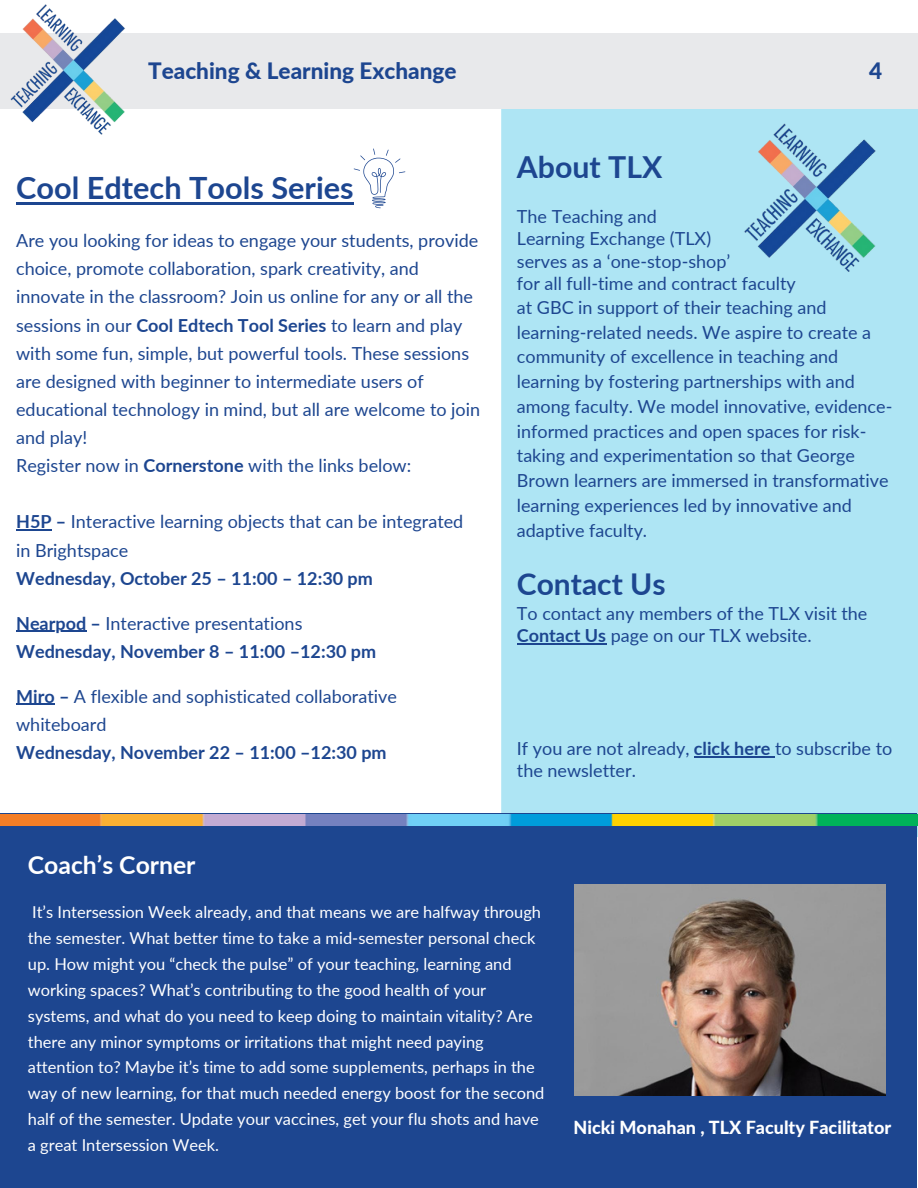
<style>
.page{position:relative;width:918px;height:1188px;background:#fff}
.page>*{position:absolute;margin:0;border:0;box-sizing:border-box;transform-origin:0 0}
.t1{font:700 30.75px "Lato";color:#1d4690}
.t2{font:700 30.3px "Lato";color:#1d4690}
.t3{font:700 30px "Lato";color:#1d4690}
.t4{font:700 24.75px "Lato";color:#fff}
.t5{font:800 22.5px "Lato";color:#1d4690}
.t6{font:18px/24.8px "Lato";color:#1d4690}
.t7{font:700 18px "Lato";color:#1d4690}
.t8{font:800 18px "Lato";color:#fff}
.t9{font:16.5px/25.8px "Lato";color:#fff}
.s1{font-weight:700}
</style>
<div class="page">
<div style="left:501px;top:109px;width:417px;height:728px;background:#aee5f4"></div>
<div style="left:0;top:34px;width:918px;height:75px;background:#e8e9eb"></div>
<img style="left:0;top:4px;width:134px;height:131px">
<div style="left:0;top:814px;width:917px;height:374px;background:#1d4690"></div>
<img style="left:575px;top:885px;width:310px;height:210px">
<hr style="left:517px;top:644px;width:89px;height:1px;background:#1d4690">
<hr style="left:703px;top:756px;width:67px;height:1px;background:#1d4690">
<img style="left:732px;top:118px;width:153px;height:175px">
<img style="left:0;top:814px;width:918px;height:11px">
<svg style="left:354px;top:149px;width:51px;height:59px"></svg>
<hr style="left:16px;top:530px;width:36px;height:1px;background:#1d4690">
<hr style="left:16px;top:631px;width:70px;height:1px;background:#1d4690">
<hr style="left:16px;top:704px;width:39px;height:1px;background:#1d4690">
<hr style="left:16px;top:202px;width:338px;height:2px;background:#1d4690">
<p class="t5" style="left:148px;top:57px;width:310px">Teaching &amp; Learning Exchange</p>
<p class="t5" style="left:869px;top:57px;width:15px">4</p>
<p class="t1" style="left:16px;top:169px;width:339px">Cool Edtech Tools Series</p>
<p class="t6" style="left:16px;top:226px;width:466px;line-height:28.2px">Are you looking for ideas to engage your students, provide choice, promote collaboration, spark creativity, and innovate in the classroom? Join us online for any or all the sessions in our <span class="s1">Cool Edtech Tool Series</span> to learn and play with some fun, simple, but powerful tools. These sessions are designed with beginner to intermediate users of educational technology in mind, but all are welcome to join and play!</p>
<p class="t6" style="left:16px;top:453px;width:397px">Register now in <span class="s1">Cornerstone</span> with the links below:</p>
<p class="t6" style="left:16px;top:507px;width:449px;line-height:28.2px"><span class="s1">H5P –</span> Interactive learning objects that can be integrated in Brightspace</p>
<p class="t7" style="left:16px;top:567px;width:358px">Wednesday, October 25 – 11:00 – 12:30 pm</p>
<p class="t6" style="left:16px;top:610px;width:288px"><span class="s1">Nearpod –</span> Interactive presentations</p>
<p class="t7" style="left:16px;top:640px;width:362px">Wednesday, November 8 – 11:00 –12:30 pm</p>
<p class="t6" style="left:16px;top:682px;width:382px;line-height:28.2px"><span class="s1">Miro –</span> A flexible and sophisticated collaborative whiteboard</p>
<p class="t7" style="left:16px;top:741px;width:372px">Wednesday, November 22 – 11:00 –12:30 pm</p>
<p class="t2" style="left:517px;top:148px;width:147px">About TLX</p>
<p class="t6" style="left:517px;top:203px;width:141px">The Teaching and</p>
<p class="t6" style="left:517px;top:226px;width:196px">Learning Exchange (TLX)</p>
<p class="t6" style="left:517px;top:248px;width:215px">serves as a ‘one-stop-shop’</p>
<p class="t6" style="left:517px;top:271px;width:280px">for all full-time and contract faculty</p>
<p class="t6" style="left:517px;top:295px;width:377px">at GBC in support of their teaching and learning-related needs. We aspire to create a community of excellence in teaching and learning by fostering partnerships with and among faculty. We model innovative, evidence&shy;informed practices and open spaces for risk&shy;taking and experimentation so that George Brown learners are immersed in transformative learning experiences led by innovative and adaptive faculty.</p>
<p class="t3" style="left:517px;top:566px;width:150px">Contact Us</p>
<p class="t6" style="left:517px;top:602px;width:352px;line-height:22.5px">To contact any members of the TLX visit the<br><span class="s1">Contact Us</span> page on our TLX website.</p>
<p class="t6" style="left:517px;top:737px;width:377px;line-height:22.5px">If you are not already, <span class="s1">click here</span> to subscribe to the newsletter.</p>
<p class="t4" style="left:28px;top:850px;width:169px">Coach’s Corner</p>
<p class="t9" style="left:28px;top:899px;width:518px">It’s Intersession Week already, and that means we are halfway through the semester. What better time to take a mid-semester personal check up. How might you “check the pulse” of your teaching, learning and working spaces? What’s contributing to the good health of your systems, and what do you need to keep doing to maintain vitality? Are there any minor symptoms or irritations that might need paying attention to? Maybe it’s time to add some supplements, perhaps in the way of new learning, for that much needed energy boost for the second half of the semester. Update your vaccines, get your flu shots and have a great Intersession Week.</p>
<p class="t8" style="left:573px;top:1116px;width:319px">Nicki Monahan , TLX Faculty Facilitator</p>
</div>
